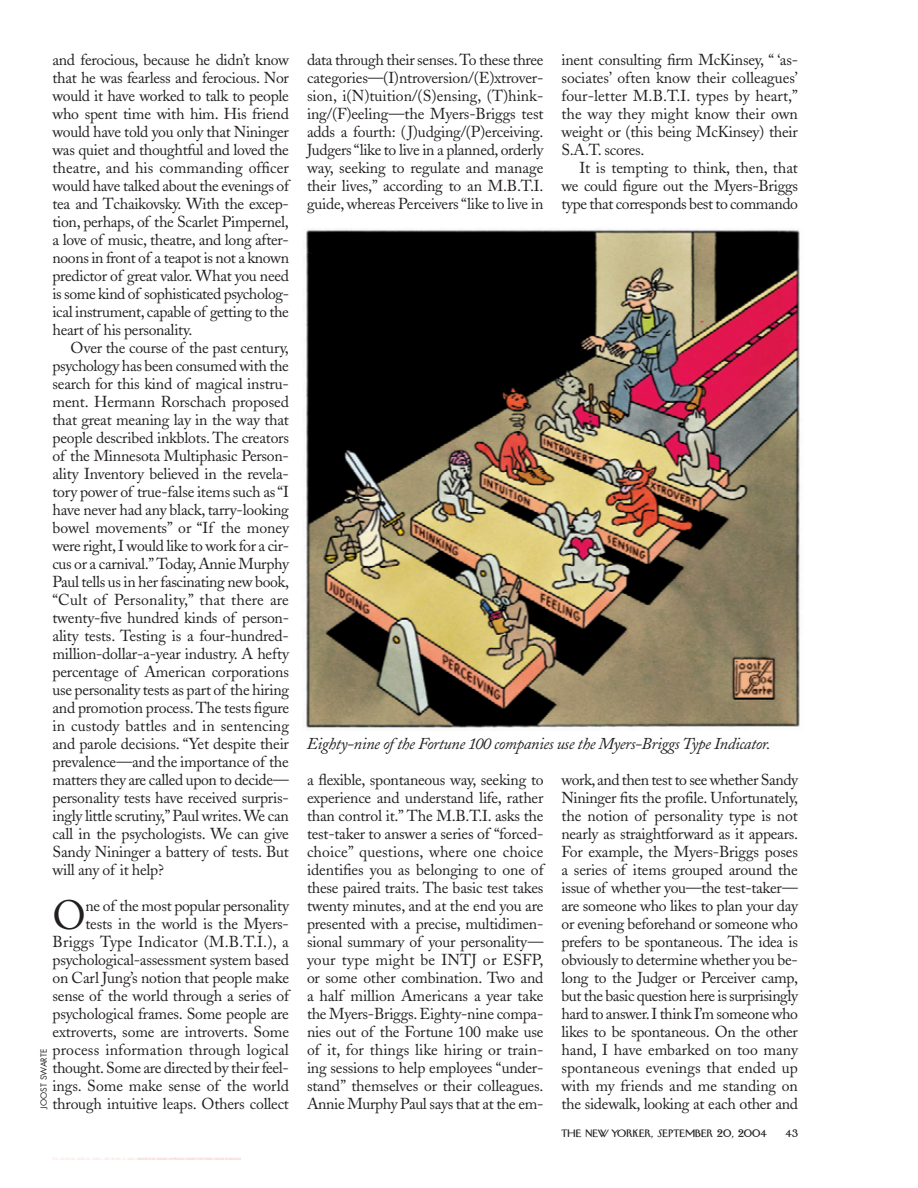
<style>
.page{position:relative;width:918px;height:1188px;background:#fff}
.page>*{position:absolute;margin:0;border:0;box-sizing:border-box;transform-origin:0 0}
.t1{font:40.65px "Adobe Caslon";color:#231f20}
.t2{font:italic 16.5px "Adobe Caslon";letter-spacing:-.025em;color:#231f20}
.t3{font:15.75px/18px "Adobe Caslon";letter-spacing:-.015em;color:#231f20;text-align:justify}
.t4{font:9.75px "NY Irvin";letter-spacing:.01em;color:#231f20}
.t5{font:8.25px "Futura";letter-spacing:.005em;color:#231f20}
.t6{font:700 3px "Futura";letter-spacing:-.07em;color:#fcd5ca;scale:1.05 1}
.s1{font-weight:400}
</style>
<div class="page">
<img style="left:306px;top:229px;width:494px;height:499px">
<p class="t3" style="left:52px;top:52px;width:238px">and ferocious, because he didn’t know that he was fearless and ferocious. Nor would it have worked to talk to people who spent time with him. His friend would have told you only that Nininger was quiet and thoughtful and loved the theatre, and his commanding officer would have talked about the evenings of tea and Tchaikovsky. With the excep&shy;tion, perhaps, of the Scarlet Pimpernel, a love of music, theatre, and long after&shy;noons in front of a teapot is not a known predictor of great valor. What you need is some kind of sophisticated psycholog&shy;ical instrument,capable of getting to the heart of his personality.</p>
<p class="t3" style="left:52px;top:340px;width:238px;text-indent:18px">Over the course of the past century, psychology has been consumed with the search for this kind of magical instru&shy;ment. Hermann Rorschach proposed that great meaning lay in the way that people described inkblots. The creators of the Minnesota Multiphasic Person&shy;ality Inventory believed in the revela&shy;tory power of true-false items such as “I have never had any black, tarry-looking bowel movements” or “If the money were right, I would like to work for a cir&shy;cus or a carnival.” Today, Annie Murphy Paul tells us in her fascinating new book, “Cult of Personality,” that there are twenty-five hundred kinds of person&shy;ality tests. Testing is a four-hundred&shy;million-dollar-a-year industry. A hefty percentage of American corporations use personality tests as part of the hiring and promotion process.The tests figure in custody battles and in sentencing and parole decisions. “Yet despite their prevalence—and the importance of the matters they are called upon to decide— personality tests have received surpris&shy;ingly little scrutiny,” Paul writes.We can call in the psychologists. We can give Sandy Nininger a battery of tests. But will any of it help?</p>
<h1 class="t1" style="left:52px;top:899px;width:35px">O</h1>
<p class="t3" style="left:53px;top:898px;width:238px;text-align:right">ne of the most popular personality<br>tests in the world is the Myers-Briggs Type Indicator (M.B.T.I.), a psychological-assessment system based on Carl Jung’s notion that people make sense of the world through a series of psychological frames. Some people are extroverts, some are introverts. Some process information through logical thought.Some are directed by their feel&shy;ings. Some make sense of the world through intuitive leaps. Others collect</p>
<p class="t5" style="left:40px;top:1108px;width:61px;rotate:-90deg">JOOST SWARTE</p>
<p class="t6" style="left:52px;top:1158px;width:181px"><span class="s1">TNY—09/20/04—PAGE 43—133SC.—LIVE OPI ART—R 13490—</span>PLEASE PULL KODAK APPROVAL PROOF FOR PRESS COLOR GUIDANCE</p>
<p class="t3" style="left:307px;top:52px;width:238px">data through their senses.To these three categories—(I)ntroversion/(E)xtrover&shy;sion, i(N)tuition/(S)ensing, (T)hink&shy;ing/(F)eeling—the Myers-Briggs test adds a fourth: (J)udging/(P)erceiving.<br>Judgers “like to live in a planned, orderly way, seeking to regulate and manage their lives,” according to an M.B.T.I. guide, whereas Perceivers “like to live in</p>
<p class="t3" style="left:561px;top:52px;width:238px">inent consulting firm McKinsey, “ ‘as&shy;sociates’ often know their colleagues’ four-letter M.B.T.I. types by heart,” the way they might know their own weight or (this being McKinsey) their S.A.T. scores.</p>
<p class="t3" style="left:561px;top:160px;width:238px;text-indent:18px">It is tempting to think, then, that we could figure out the Myers-Briggs type that corresponds best to commando</p>
<p class="t2" style="left:307px;top:736px;width:465px">Eighty-nine of the Fortune 100 companies use the Myers-Briggs Type Indicator.</p>
<p class="t3" style="left:307px;top:772px;width:238px">a flexible, spontaneous way, seeking to experience and understand life, rather than control it.” The M.B.T.I. asks the test-taker to answer a series of “forced&shy;choice” questions, where one choice identifies you as belonging to one of these paired traits. The basic test takes twenty minutes, and at the end you are presented with a precise, multidimen&shy;sional summary of your personality— your type might be INTJ or ESFP, or some other combination. Two and a half million Americans a year take the Myers-Briggs. Eighty-nine compa&shy;nies out of the Fortune 100 make use of it, for things like hiring or train&shy;ing sessions to help employees “under&shy;stand” themselves or their colleagues.<br>Annie Murphy Paul says that at the em-</p>
<p class="t3" style="left:561px;top:772px;width:238px">work,and then test to see whether Sandy Nininger fits the profile. Unfortunately, the notion of personality type is not nearly as straightforward as it appears.<br>For example, the Myers-Briggs poses a series of items grouped around the issue of whether you—the test-taker— are someone who likes to plan your day or evening beforehand or someone who prefers to be spontaneous. The idea is obviously to determine whether you be&shy;long to the Judger or Perceiver camp, but the basic question here is surprisingly hard to answer.I think I’m someone who likes to be spontaneous. On the other hand, I have embarked on too many spontaneous evenings that ended up with my friends and me standing on</p>
<p class="t3" style="left:561px;top:1096px;width:238px">the sidewalk, looking at each other and</p>
<p class="t4" style="left:561px;top:1128px;width:207px">THE NEW YORKER, SEPTEMBER 20, 2004</p>
<p class="t4" style="left:785px;top:1128px;width:14px">43</p>
</div>
